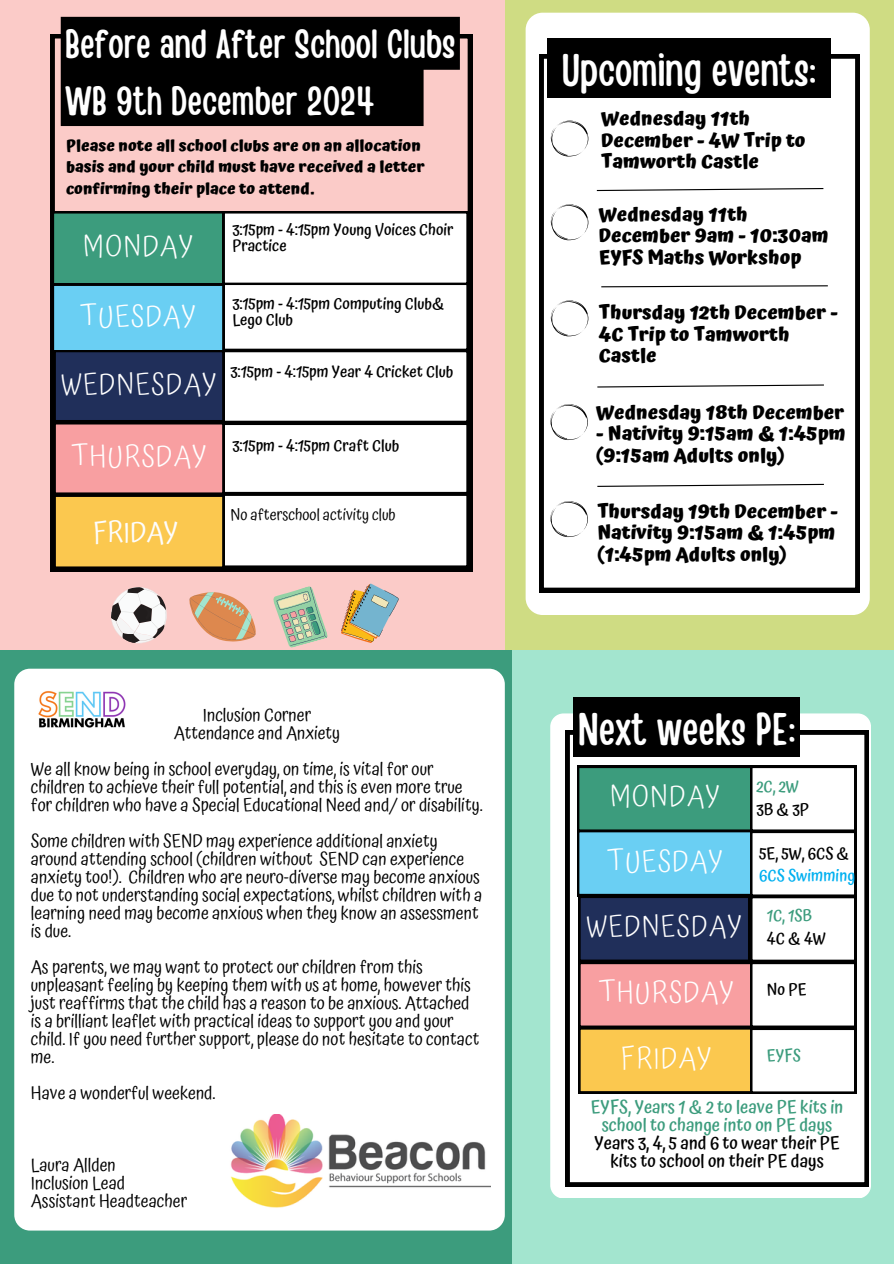
<style>
.page{position:relative;width:894px;height:1264px;background:#fff}
.page>*{position:absolute;margin:0;border:0;box-sizing:border-box;transform-origin:0 0}
.t1{font:45.45px "Handy Casual Condensed";color:#fff}
.t2{font:40.5px/56.2px "Handy Casual Condensed";color:#fff}
.t3{font:300 29.1px "Atma";letter-spacing:.035em;color:#fff}
.t4{font:28.35px "Atma";color:#fdfdfd}
.t5{font:700 19.35px/21.3px "Atma";color:#000}
.t6{font:18px/18px "Atma";color:#000}
.t7{font:500 17.85px/18px "Atma";color:#3c9c7d;text-align:center}
.t8{font:500 16.35px/22.5px "Atma";color:#3c9c7d}
.t9{font:500 16.35px "Atma";color:#000}
.t10{font:500 16.35px "Atma";color:#00b0f0}
.t11{font:500 15.9px/15.8px "Atma";color:#000}
.t12{font:700 15.9px/21.3px "Atma";color:#000}
.t13{font:15.9px "Atma";color:#000}
.s1{color:#000}
</style>
<div class="page">
<div style="left:0;top:0;width:893px;height:1263px;background:#3c9c7d"></div>
<div style="left:0;top:0;width:532px;height:649px;background:#fbcbc8"></div>
<svg style="left:50px;top:34px;width:422px;height:537px"></svg>
<svg style="left:52px;top:211px;width:416px;height:357px;background:#c1c6c0"></svg>
<svg style="left:341px;top:583px;width:57px;height:60px"></svg>
<svg style="left:273px;top:586px;width:55px;height:62px"></svg>
<svg style="left:111px;top:587px;width:56px;height:56px"></svg>
<svg style="left:189px;top:592px;width:67px;height:49px"></svg>
<div style="left:504px;top:0;width:389px;height:649px;background:#cfdc83"></div>
<div style="left:525px;top:13px;width:344px;height:601px;background:#fff;border-radius:17px"></div>
<svg style="left:539px;top:54px;width:319px;height:538px"></svg>
<svg style="left:550px;top:204px;width:39px;height:36px"></svg>
<svg style="left:550px;top:121px;width:39px;height:35px"></svg>
<svg style="left:595px;top:187px;width:229px;height:5px"></svg>
<div style="left:512px;top:650px;width:381px;height:613px;background:#a3e5cf"></div>
<div style="left:550px;top:713px;width:320px;height:485px;background:#fff;border-radius:13px"></div>
<svg style="left:565px;top:730px;width:303px;height:456px"></svg>
<svg style="left:577px;top:765px;width:278px;height:328px"></svg>
<svg style="left:600px;top:285px;width:228px;height:3px"></svg>
<svg style="left:596px;top:384px;width:228px;height:4px"></svg>
<div style="left:14px;top:668px;width:490px;height:562px;background:#fff;border-radius:16px"></div>
<svg style="left:550px;top:300px;width:39px;height:36px"></svg>
<svg style="left:550px;top:404px;width:39px;height:36px"></svg>
<svg style="left:596px;top:483px;width:228px;height:4px"></svg>
<svg style="left:550px;top:501px;width:39px;height:36px"></svg>
<div style="left:61px;top:17px;width:399px;height:109px;background:#000"></div>
<div style="left:546px;top:38px;width:284px;height:60px;background:#000"></div>
<div style="left:573px;top:697px;width:226px;height:59px;background:#000"></div>
<img style="left:38px;top:691px;width:88px;height:37px">
<img style="left:230px;top:1114px;width:260px;height:94px">
<h3 class="t2" style="left:65px;top:14px;width:391px">Before and After School Clubs<br>WB 9th December 2024</h3>
<p class="t12" style="left:66px;top:135px;width:360px">Please note all school clubs are on an allocation basis and your child must have received a letter confirming their place to attend.</p>
<p class="t3" style="left:83px;top:229px;width:112px">MONDAY</p>
<h2 class="t3" style="left:80px;top:299px;width:118px">TUESDAY</h2>
<p class="t3" style="left:61px;top:367px;width:157px">WEDNESDAY</p>
<p class="t11" style="left:232px;top:222px;width:222px">3:15pm - 4:15pm Young Voices Choir<br>Practice</p>
<p class="t11" style="left:232px;top:296px;width:213px">3:15pm - 4:15pm Computing Club&amp;<br>Lego Club</p>
<h5 class="t11" style="left:230px;top:363px;width:224px">3:15pm - 4:15pm Year 4 Cricket Club</h5>
<h3 class="t3" style="left:71px;top:439px;width:137px">THURSDAY</h3>
<p class="t4" style="left:93px;top:515px;width:87px">FRIDAY</p>
<p class="t11" style="left:232px;top:437px;width:168px">3:15pm - 4:15pm Craft Club</p>
<p class="t13" style="left:230px;top:505px;width:167px">No afterschool activity club</p>
<h4 class="t6" style="left:174px;top:705px;width:168px;text-align:center">Inclusion Corner<br>Attendance and Anxiety</h4>
<p class="t6" style="left:31px;top:759px;width:453px">We all know being in school everyday, on time, is vital for our children to achieve their full potential, and this is even more true for children who have a Special Educational Need and/ or disability.</p>
<h4 class="t6" style="left:31px;top:831px;width:453px">Some children with SEND may experience additional anxiety around attending school (children without SEND can experience anxiety too!). Children who are neuro-diverse may become anxious due to not understanding social expectations, whilst children with a learning need may become anxious when they know an assessment is due.</h4>
<p class="t6" style="left:31px;top:957px;width:450px">As parents, we may want to protect our children from this unpleasant feeling by keeping them with us at home, however this just reaffirms that the child has a reason to be anxious. Attached is a brilliant leaflet with practical ideas to support you and your child. If you need further support, please do not hesitate to contact me.</p>
<h4 class="t6" style="left:31px;top:1083px;width:186px">Have a wonderful weekend.</h4>
<p class="t6" style="left:31px;top:1155px;width:158px">Laura Allden<br>Inclusion Lead<br>Assistant Headteacher</p>
<p class="t1" style="left:561px;top:41px;width:255px">Upcoming events:</p>
<h4 class="t5" style="left:601px;top:108px;width:206px">Wednesday 11th<br>December - 4W Trip to<br>Tamworth Castle</h4>
<p class="t5" style="left:598px;top:204px;width:231px">Wednesday 11th<br>December 9am - 10:30am<br>EYFS Maths Workshop</p>
<h4 class="t5" style="left:598px;top:302px;width:240px">Thursday 12th December -<br>4C Trip to Tamworth<br>Castle</h4>
<p class="t5" style="left:596px;top:401px;width:249px">Wednesday 18th December</p>
<p class="t5" style="left:596px;top:423px;width:251px">- Nativity 9:15am &amp; 1:45pm (9:15am Adults only)</p>
<h5 class="t5" style="left:597px;top:500px;width:242px">Thursday 19th December -<br>Nativity 9:15am &amp; 1:45pm (1:45pm Adults only)</h5>
<p class="t1" style="left:578px;top:699px;width:218px">Next weeks PE:</p>
<p class="t3" style="left:609px;top:779px;width:112px">MONDAY</p>
<p class="t3" style="left:606px;top:843px;width:118px">TUESDAY</p>
<p class="t8" style="left:756px;top:775px;width:54px">2C, 2W<br><span class="s1">3B&amp;3P</span></p>
<p class="t9" style="left:759px;top:843px;width:92px">5E, 5W, 6CS &amp;</p>
<p class="t10" style="left:759px;top:865px;width:98px">6CS Swimming</p>
<p class="t8" style="left:766px;top:904px;width:60px">1C, 1SB<br><span class="s1">4C&amp;4W</span></p>
<h3 class="t3" style="left:586px;top:909px;width:157px">WEDNESDAY</h3>
<h3 class="t3" style="left:598px;top:975px;width:137px">THURSDAY</h3>
<h3 class="t3" style="left:620px;top:1040px;width:92px">FRIDAY</h3>
<p class="t9" style="left:766px;top:979px;width:41px">No PE</p>
<h1 class="t8" style="left:766px;top:1044px;width:36px">EYFS</h1>
<p class="t7" style="left:590px;top:1097px;width:254px">EYFS, Years 1 &amp; 2 to leave PE kits in school to change into on PE days<br><span class="s1">Years 3, 4, 5 and 6 to wear their PE kits to school on their PE days</span></p>
</div>
